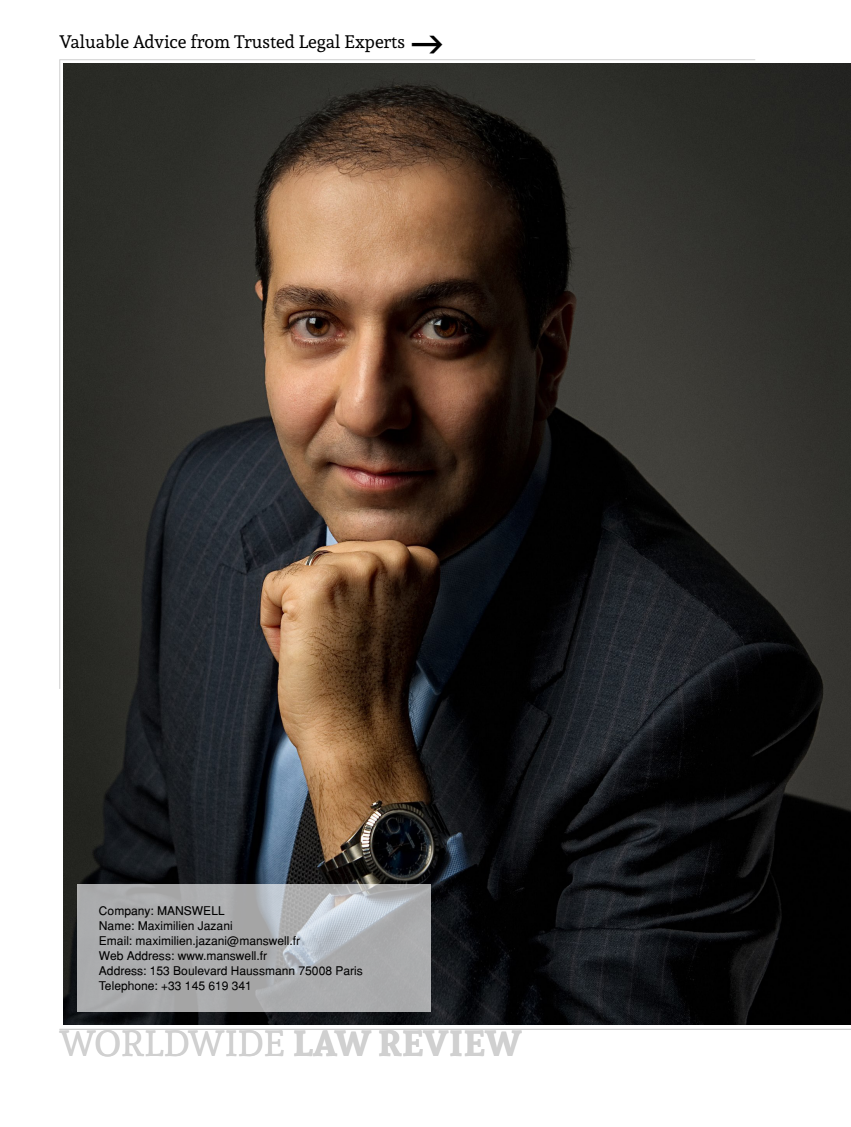
<style>
.page{position:relative;width:851px;height:1127px;background:#fff}
.page>*{position:absolute;margin:0;border:0;box-sizing:border-box;transform-origin:0 0}
.t1{font:36px "Andada";color:#d0d0d0}
.t2{font:18px "Andada";color:#000}
.t3{font:12px "Helvetica";color:#000}
.s1{font-weight:700}
</style>
<div class="page">
<hr style="left:60px;top:1029px;width:790px;height:1px;background:#d0d0d0">
<hr style="left:59px;top:60px;width:1px;height:629px;background:#d0d0d0">
<hr style="left:60px;top:59px;width:695px;height:1px;background:#d0d0d0">
<img style="left:64px;top:64px;width:786px;height:961px">
<svg style="left:78px;top:884px;width:353px;height:128px;background:#adaeb0"></svg>
<p class="t2" style="left:60px;top:31px;width:347px">Valuable Advice from Trusted Legal Experts</p>
<p class="t3" style="left:99px;top:903px;width:127px">Company: MANSWELL</p>
<p class="t3" style="left:99px;top:918px;width:135px">Name: Maximilien Jazani</p>
<p class="t3" style="left:99px;top:933px;width:203px">Email: maximilien.jazani@manswell.fr</p>
<p class="t3" style="left:99px;top:948px;width:170px">Web Address: www.manswell.fr</p>
<p class="t3" style="left:99px;top:963px;width:265px">Address: 153 Boulevard Haussmann 75008 Paris</p>
<p class="t3" style="left:99px;top:978px;width:154px">Telephone: +33 145 619 341</p>
<p class="t1" style="left:60px;top:1020px;width:463px">WORLDWIDE <span class="s1">LAW REVIEW</span></p>
</div>
